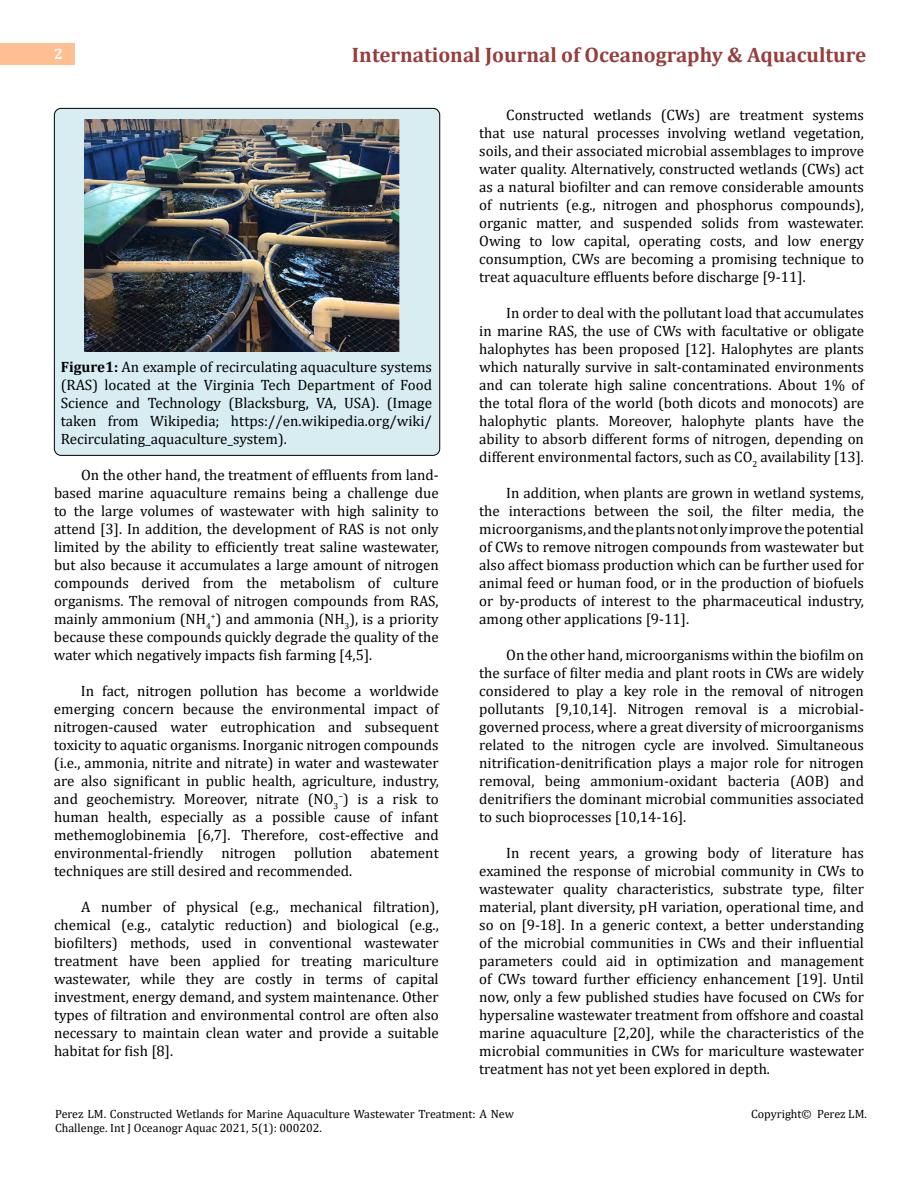
<style>
.page{position:relative;width:918px;height:1188px;background:#fff}
.page>*{position:absolute;margin:0;border:0;box-sizing:border-box;transform-origin:0 0}
.t1{font:700 21px "Cambria";color:#953f3c}
.t2{font:15px/18px "Cambria";color:#000;text-align:justify}
.t3{font:700 15px "Cambria";color:#fff}
.t4{font:12px/14.4px "Cambria";color:#000}
.s1{font-weight:700}
</style>
<div class="page">
<div style="left:0;top:43px;width:75px;height:21px;background:#ffbf91"></div>
<div style="left:54px;top:108px;width:386px;height:347px;background:#d8edf2;border-radius:7px"></div>
<div style="left:54px;top:108px;width:386px;height:348px;border:1px solid #000;border-radius:7px"></div>
<img style="left:84px;top:120px;width:315px;height:232px">
<p class="t3" style="left:54px;top:44px;width:10px">2</p>
<h1 class="t1" style="left:352px;top:40px;width:516px">International Journal of Oceanography &amp; Aquaculture</h1>
<p class="t2" style="left:61px;top:357px;width:373px"><span class="s1">Figure1:</span> An example of recirculating aquaculture systems (RAS) located at the Virginia Tech Department of Food Science and Technology (Blacksburg, VA, USA). (Image taken from Wikipedia; https://en.wikipedia.org/wiki/ Recirculating_aquaculture_system).</p>
<p class="t2" style="left:54px;top:465px;width:386px;text-indent:27px">On the other hand, the treatment of effluents from land&shy;based marine aquaculture remains being a challenge due to the large volumes of wastewater with high salinity to attend [3]. In addition, the development of RAS is not only limited by the ability to efficiently treat saline wastewater, but also because it accumulates a large amount of nitrogen compounds derived from the metabolism of culture organisms. The removal of nitrogen compounds from RAS, mainly ammonium (NH<sub>4</sub><sup>+</sup>) and ammonia (NH<sub>3</sub>), is a priority because these compounds quickly degrade the quality of the water which negatively impacts fish farming [4,5].</p>
<p class="t2" style="left:54px;top:681px;width:386px;text-indent:27px">In fact, nitrogen pollution has become a worldwide emerging concern because the environmental impact of nitrogen-caused water eutrophication and subsequent toxicity to aquatic organisms. Inorganic nitrogen compounds (i.e., ammonia, nitrite and nitrate) in water and wastewater are also significant in public health, agriculture, industry, and geochemistry. Moreover, nitrate (NO<sub>3</sub><sup>−</sup>) is a risk to human health, especially as a possible cause of infant methemoglobinemia [6,7]. Therefore, cost-effective and environmental-friendly nitrogen pollution abatement techniques are still desired and recommended.</p>
<p class="t2" style="left:54px;top:897px;width:386px;text-indent:27px">A number of physical (e.g., mechanical filtration), chemical (e.g., catalytic reduction) and biological (e.g., biofilters) methods, used in conventional wastewater treatment have been applied for treating mariculture wastewater, while they are costly in terms of capital investment, energy demand, and system maintenance. Other types of filtration and environmental control are often also necessary to maintain clean water and provide a suitable habitat for fish [8].</p>
<p class="t2" style="left:479px;top:105px;width:386px;text-indent:27px">Constructed wetlands (CWs) are treatment systems that use natural processes involving wetland vegetation, soils, and their associated microbial assemblages to improve water quality. Alternatively, constructed wetlands (CWs) act as a natural biofilter and can remove considerable amounts of nutrients (e.g., nitrogen and phosphorus compounds), organic matter, and suspended solids from wastewater.<br>Owing to low capital, operating costs, and low energy consumption, CWs are becoming a promising technique to treat aquaculture effluents before discharge [9-11].</p>
<p class="t2" style="left:479px;top:303px;width:386px;text-indent:27px">In order to deal with the pollutant load that accumulates in marine RAS, the use of CWs with facultative or obligate halophytes has been proposed [12]. Halophytes are plants which naturally survive in salt-contaminated environments and can tolerate high saline concentrations. About 1% of the total flora of the world (both dicots and monocots) are halophytic plants. Moreover, halophyte plants have the ability to absorb different forms of nitrogen, depending on different environmental factors, such as CO<sub>2</sub> availability [13].</p>
<p class="t2" style="left:479px;top:483px;width:386px;text-indent:27px">In addition, when plants are grown in wetland systems, the interactions between the soil, the filter media, the microorganisms, and the plants not only improve the potential of CWs to remove nitrogen compounds from wastewater but also affect biomass production which can be further used for animal feed or human food, or in the production of biofuels or by-products of interest to the pharmaceutical industry, among other applications [9-11].</p>
<p class="t2" style="left:479px;top:645px;width:386px;text-indent:27px">On the other hand, microorganisms within the biofilm on the surface of filter media and plant roots in CWs are widely considered to play a key role in the removal of nitrogen pollutants [9,10,14]. Nitrogen removal is a microbial&shy;governed process, where a great diversity of microorganisms related to the nitrogen cycle are involved. Simultaneous nitrification-denitrification plays a major role for nitrogen removal, being ammonium-oxidant bacteria (AOB) and denitrifiers the dominant microbial communities associated to such bioprocesses [10,14-16].</p>
<p class="t2" style="left:479px;top:843px;width:386px;text-indent:27px">In recent years, a growing body of literature has examined the response of microbial community in CWs to wastewater quality characteristics, substrate type, filter material, plant diversity, pH variation, operational time, and so on [9-18]. In a generic context, a better understanding of the microbial communities in CWs and their influential parameters could aid in optimization and management of CWs toward further efficiency enhancement [19]. Until now, only a few published studies have focused on CWs for hypersaline wastewater treatment from offshore and coastal marine aquaculture [2,20], while the characteristics of the microbial communities in CWs for mariculture wastewater treatment has not yet been explored in depth.</p>
<p class="t4" style="left:55px;top:1106px;width:461px">Perez LM. Constructed Wetlands for Marine Aquaculture Wastewater Treatment: A New<br>Challenge. Int J Oceanogr Aquac 2021, 5(1): 000202.</p>
<p class="t4" style="left:751px;top:1106px;width:117px">Copyright© Perez LM.</p>
</div>
